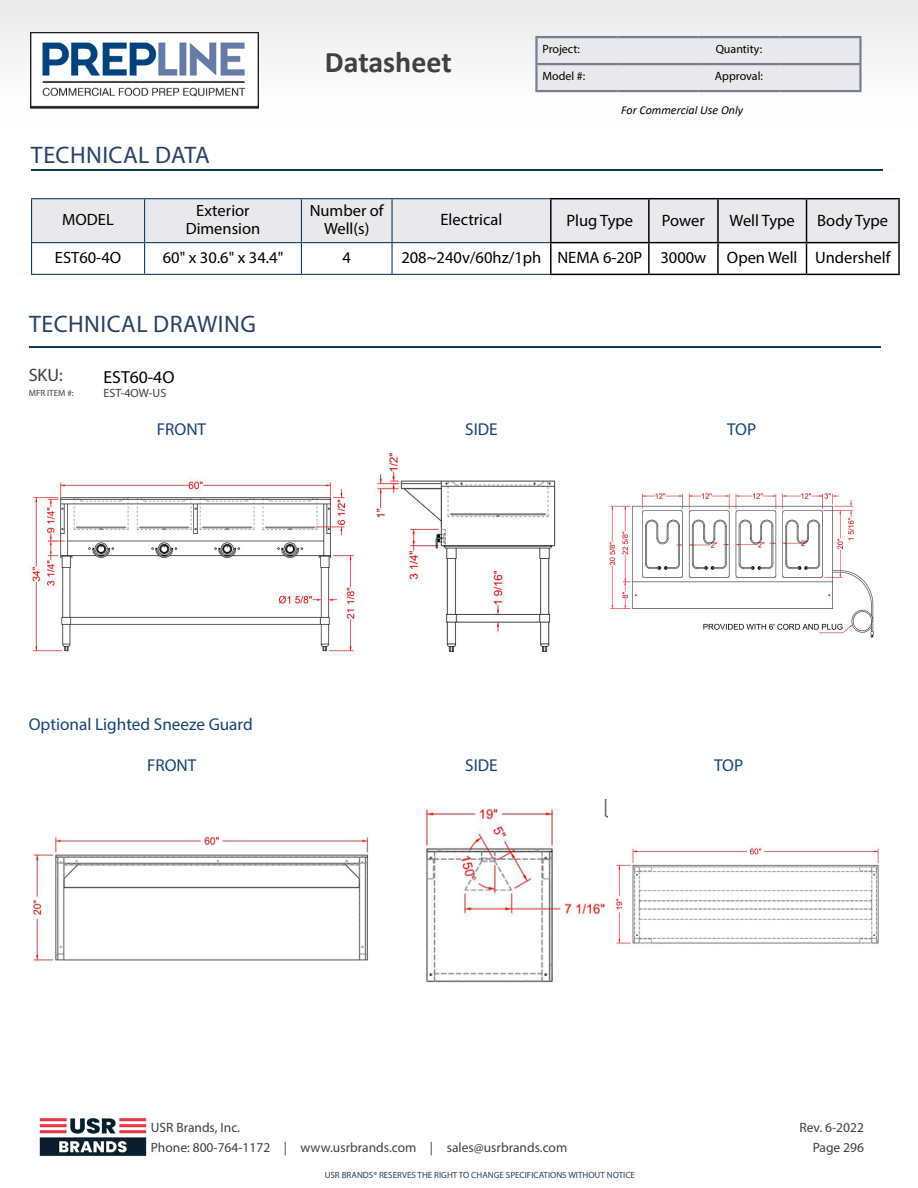
<style>
.page{position:relative;width:918px;height:1188px;background:#fff}
.page>*{position:absolute;margin:0;border:0;box-sizing:border-box;transform-origin:0 0}
.t1{font:700 30px "Calibri";color:#404042}
.t2{font:24px "Myriad Pro";letter-spacing:.02em;color:#274262}
.t3{font:18px "Myriad Pro";color:#404042}
.t4{font:17.4px "Myriad Pro";color:#000}
.t5{font:17.25px "Myriad Pro";color:#154472}
.t6{font:16.5px "Myriad Pro";color:#000}
.t7{font:16.35px/17.7px "Myriad Pro";color:#000;text-align:center}
.t8{font:13.5px/19.5px "Myriad Pro";color:#404042}
.t9{font:12px "Myriad Pro";color:#000}
.t10{font:italic 12px "Calibri";color:#000}
.t11{font:12px "Myriad Pro";color:#404042}
.t12{font:9px "Myriad Pro";color:#274262}
.t13{font:9px "Myriad Pro";color:#404042}
</style>
<div class="page">
<hr style="left:29px;top:346px;width:851px;height:2px;background:#113a5b">
<hr style="left:31px;top:170px;width:851px;height:1px;background:#113a5b">
<div style="left:32px;top:199px;width:866px;height:43px;background:#e9e9ec"></div>
<hr style="left:550px;top:198px;width:99px;height:1px;background:#000">
<hr style="left:550px;top:199px;width:2px;height:43px;background:#000">
<hr style="left:649px;top:198px;width:69px;height:1px;background:#000">
<hr style="left:648px;top:199px;width:2px;height:43px;background:#000">
<hr style="left:718px;top:198px;width:89px;height:1px;background:#000">
<hr style="left:717px;top:199px;width:2px;height:43px;background:#000">
<hr style="left:807px;top:198px;width:93px;height:1px;background:#000">
<hr style="left:806px;top:199px;width:1px;height:43px;background:#000">
<hr style="left:898px;top:199px;width:2px;height:43px;background:#000">
<hr style="left:550px;top:242px;width:99px;height:1px;background:#000">
<hr style="left:550px;top:243px;width:2px;height:31px;background:#000">
<hr style="left:649px;top:242px;width:69px;height:1px;background:#000">
<hr style="left:648px;top:243px;width:2px;height:31px;background:#000">
<hr style="left:718px;top:242px;width:89px;height:1px;background:#000">
<hr style="left:717px;top:243px;width:2px;height:31px;background:#000">
<hr style="left:807px;top:242px;width:93px;height:1px;background:#000">
<hr style="left:806px;top:243px;width:1px;height:31px;background:#000">
<hr style="left:898px;top:243px;width:2px;height:31px;background:#000">
<hr style="left:550px;top:274px;width:99px;height:1px;background:#000">
<hr style="left:649px;top:274px;width:69px;height:1px;background:#000">
<hr style="left:718px;top:274px;width:89px;height:1px;background:#000">
<hr style="left:807px;top:274px;width:93px;height:1px;background:#000">
<hr style="left:31px;top:198px;width:114px;height:1px;background:#113a5b">
<hr style="left:31px;top:199px;width:1px;height:43px;background:#113a5b">
<hr style="left:145px;top:198px;width:156px;height:1px;background:#113a5b">
<hr style="left:144px;top:199px;width:1px;height:43px;background:#113a5b">
<hr style="left:301px;top:198px;width:91px;height:1px;background:#113a5b">
<hr style="left:301px;top:199px;width:1px;height:43px;background:#113a5b">
<hr style="left:392px;top:198px;width:158px;height:1px;background:#113a5b">
<hr style="left:391px;top:199px;width:2px;height:43px;background:#113a5b">
<hr style="left:31px;top:242px;width:114px;height:1px;background:#113a5b">
<hr style="left:31px;top:243px;width:1px;height:31px;background:#113a5b">
<hr style="left:145px;top:242px;width:156px;height:1px;background:#113a5b">
<hr style="left:144px;top:243px;width:1px;height:31px;background:#113a5b">
<hr style="left:301px;top:242px;width:91px;height:1px;background:#113a5b">
<hr style="left:301px;top:243px;width:1px;height:31px;background:#113a5b">
<hr style="left:392px;top:242px;width:158px;height:1px;background:#113a5b">
<hr style="left:391px;top:243px;width:2px;height:31px;background:#113a5b">
<hr style="left:31px;top:274px;width:114px;height:1px;background:#113a5b">
<hr style="left:145px;top:274px;width:156px;height:1px;background:#113a5b">
<hr style="left:301px;top:274px;width:91px;height:1px;background:#113a5b">
<hr style="left:392px;top:274px;width:158px;height:1px;background:#113a5b">
<div style="left:0;top:0;width:918px;height:127px;background:#f4f5f5"></div>
<div style="left:538px;top:38px;width:321px;height:52px;background:#e9e9ec"></div>
<hr style="left:535px;top:36px;width:82px;height:2px;background:#777d95">
<hr style="left:535px;top:38px;width:3px;height:25px;background:#777d95">
<hr style="left:617px;top:36px;width:81px;height:2px;background:#777d95">
<hr style="left:698px;top:36px;width:81px;height:2px;background:#777d95">
<hr style="left:779px;top:36px;width:83px;height:2px;background:#777d95">
<hr style="left:859px;top:38px;width:3px;height:25px;background:#777d95">
<hr style="left:535px;top:63px;width:82px;height:2px;background:#777d95">
<hr style="left:535px;top:65px;width:3px;height:25px;background:#777d95">
<hr style="left:617px;top:63px;width:81px;height:2px;background:#777d95">
<hr style="left:698px;top:63px;width:81px;height:2px;background:#777d95">
<hr style="left:779px;top:63px;width:83px;height:2px;background:#777d95">
<hr style="left:859px;top:65px;width:3px;height:25px;background:#777d95">
<hr style="left:535px;top:90px;width:82px;height:2px;background:#777d95">
<hr style="left:617px;top:90px;width:81px;height:2px;background:#777d95">
<hr style="left:698px;top:90px;width:81px;height:2px;background:#777d95">
<hr style="left:779px;top:90px;width:83px;height:2px;background:#777d95">
<img style="left:39px;top:1118px;width:108px;height:38px">
<img style="left:31px;top:32px;width:227px;height:76px">
<img style="left:376px;top:453px;width:180px;height:199px">
<img style="left:29px;top:479px;width:326px;height:175px">
<img style="left:608px;top:493px;width:266px;height:145px">
<img style="left:425px;top:799px;width:183px;height:184px">
<img style="left:32px;top:835px;width:337px;height:127px">
<img style="left:615px;top:846px;width:264px;height:99px">
<h2 class="t2" style="left:31px;top:140px;width:181px">TECHNICAL DATA</h2>
<h1 class="t1" style="left:325px;top:41px;width:128px">Datasheet</h1>
<p class="t9" style="left:542px;top:42px;width:39px">Project:</p>
<p class="t9" style="left:716px;top:42px;width:48px">Quantity:</p>
<p class="t9" style="left:542px;top:69px;width:44px">Model #:</p>
<p class="t9" style="left:715px;top:69px;width:50px">Approval:</p>
<p class="t10" style="left:621px;top:102px;width:123px">For Commercial Use Only</p>
<p class="t7" style="left:62px;top:211px;width:53px">MODEL</p>
<p class="t7" style="left:186px;top:202px;width:76px">Exterior<br>Dimension</p>
<p class="t7" style="left:310px;top:202px;width:76px">Number of<br>Well(s)</p>
<p class="t6" style="left:440px;top:209px;width:63px">Electrical</p>
<p class="t6" style="left:566px;top:210px;width:68px">Plug Type</p>
<p class="t6" style="left:662px;top:210px;width:44px">Power</p>
<p class="t6" style="left:730px;top:210px;width:67px">Well Type</p>
<p class="t6" style="left:817px;top:210px;width:72px">Body Type</p>
<p class="t7" style="left:55px;top:248px;width:68px">EST60-4O</p>
<p class="t7" style="left:163px;top:248px;width:122px">60" x 30.6" x 34.4"</p>
<p class="t7" style="left:342px;top:248px;width:10px">4</p>
<p class="t6" style="left:401px;top:248px;width:491px">208~240v/60hz/1ph NEMA 6-20P 3000w Open Well Undershelf</p>
<h2 class="t2" style="left:29px;top:309px;width:228px">TECHNICAL DRAWING</h2>
<p class="t3" style="left:29px;top:364px;width:36px">SKU:</p>
<p class="t4" style="left:104px;top:366px;width:72px">EST60-4O</p>
<p class="t11" style="left:104px;top:386px;width:64px">EST-4OW-US</p>
<p class="t13" style="left:29px;top:387px;width:46px">MFR ITEM #:</p>
<p class="t5" style="left:157px;top:419px;width:51px">FRONT</p>
<p class="t5" style="left:465px;top:419px;width:34px">SIDE</p>
<p class="t5" style="left:727px;top:419px;width:31px">TOP</p>
<p class="t5" style="left:29px;top:714px;width:225px">Optional Lighted Sneeze Guard</p>
<p class="t5" style="left:147px;top:755px;width:51px">FRONT</p>
<p class="t5" style="left:465px;top:755px;width:34px">SIDE</p>
<p class="t5" style="left:714px;top:755px;width:31px">TOP</p>
<p class="t8" style="left:151px;top:1118px;width:418px">USR Brands, Inc.<br>Phone: 800-764-1172 | www.usrbrands.com | sales@usrbrands.com</p>
<p class="t8" style="left:800px;top:1118px;width:66px;text-align:right">Rev. 6-2022<br>Page 296</p>
<p class="t12" style="left:325px;top:1169px;width:312px">USR BRANDS® RESERVES THE RIGHT TO CHANGE SPECIFICATIONS WITHOUT NOTICE</p>
</div>
